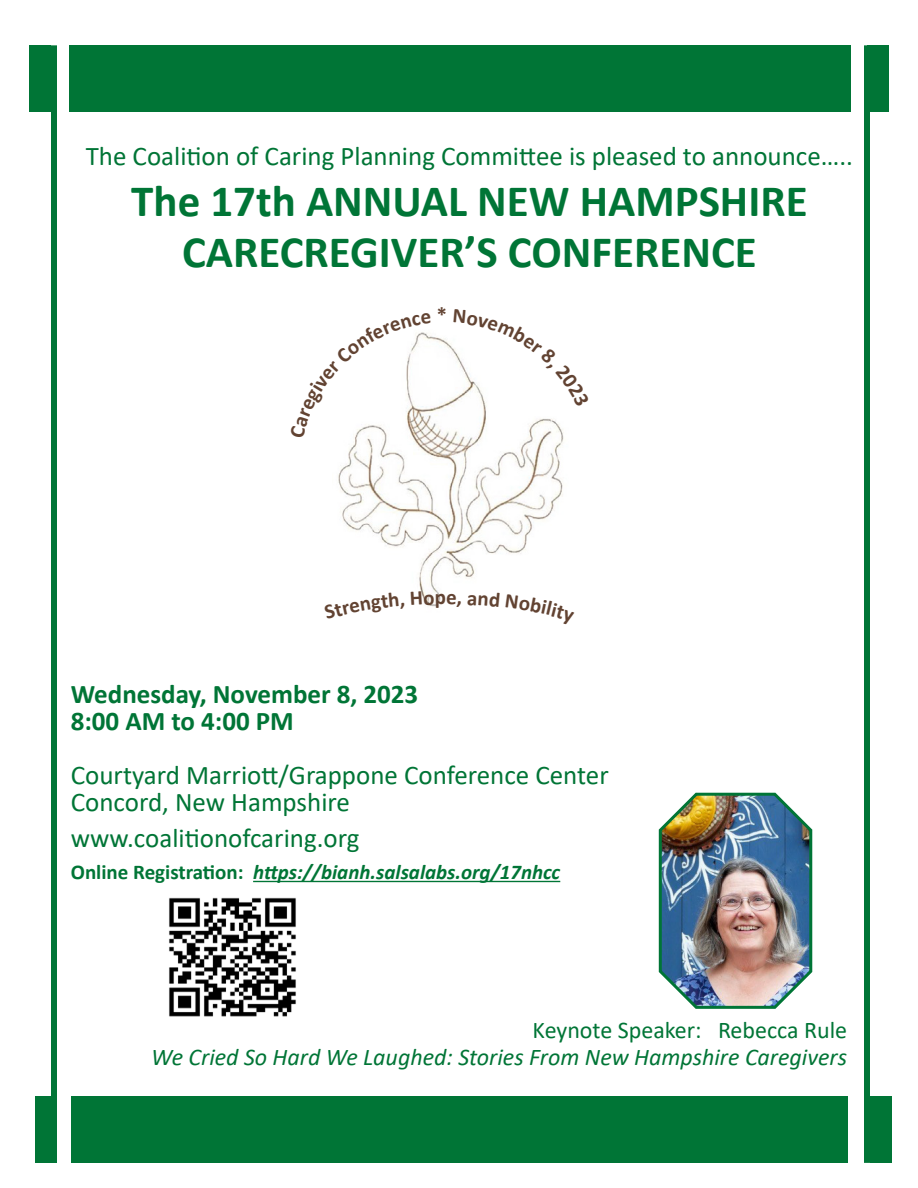
<style>
.page{position:relative;width:918px;height:1188px;background:#fff}
.page>*{position:absolute;margin:0;border:0;box-sizing:border-box;transform-origin:0 0}
.t1{font:700 45px "Calibri";color:#007536}
.t2{font:27px "Calibri";color:#007536}
.t3{font:700 27px "Calibri";color:#007536}
.t4{font:italic 24px "Calibri";color:#007536}
.t5{font:24px "Calibri";color:#007536}
.t6{font:italic 700 21px "Calibri";color:#007536}
.s1{font-style:normal}
</style>
<div class="page">
<hr style="left:253px;top:881px;width:307px;height:1px;background:#007536">
<div style="left:69px;top:45px;width:781px;height:67px;background:#007536"></div>
<div style="left:30px;top:45px;width:21px;height:67px;background:#007536"></div>
<div style="left:867px;top:45px;width:21px;height:67px;background:#007536"></div>
<div style="left:864px;top:45px;width:6px;height:1118px;background:#007536"></div>
<div style="left:71px;top:1097px;width:776px;height:66px;background:#007536"></div>
<div style="left:51px;top:45px;width:6px;height:1102px;background:#007536"></div>
<div style="left:870px;top:1097px;width:21px;height:66px;background:#007536"></div>
<div style="left:36px;top:1097px;width:21px;height:66px;background:#007536"></div>
<img style="left:658px;top:792px;width:155px;height:217px">
<img style="left:338px;top:336px;width:226px;height:255px">
<img style="left:169px;top:897px;width:127px;height:120px">
<svg style="left:338px;top:332px;width:93px;height:106px"></svg>
<svg style="left:453px;top:336px;width:111px;height:71px"></svg>
<svg style="left:420px;top:591px;width:21px;height:16px"></svg>
<p class="t2" style="left:86px;top:138px;width:769px">The Coalition of Caring Planning Committee is pleased to announce…..</p>
<p class="t1" style="left:131px;top:170px;width:678px">The 17th ANNUAL NEW HAMPSHIRE</p>
<p class="t1" style="left:182px;top:221px;width:576px">CARECREGIVER’S CONFERENCE</p>
<p class="t3" style="left:71px;top:675px;width:349px">Wednesday, November 8, 2023</p>
<p class="t3" style="left:71px;top:702px;width:224px">8:00 AM to 4:00 PM</p>
<p class="t2" style="left:71px;top:756px;width:540px">Courtyard Marriott/Grappone Conference Center</p>
<p class="t2" style="left:71px;top:783px;width:281px">Concord, New Hampshire</p>
<p class="t2" style="left:71px;top:819px;width:290px">www.coalitionofcaring.org</p>
<p class="t6" style="left:71px;top:857px;width:491px"><span class="s1">Online Registration:</span> https://bianh.salsalabs.org/17nhcc</p>
<p class="t5" style="left:533px;top:1013px;width:316px">Keynote Speaker: Rebecca Rule</p>
<p class="t4" style="left:151px;top:1040px;width:697px">We Cried So Hard We Laughed: Stories From New Hampshire Caregivers</p>
</div>
